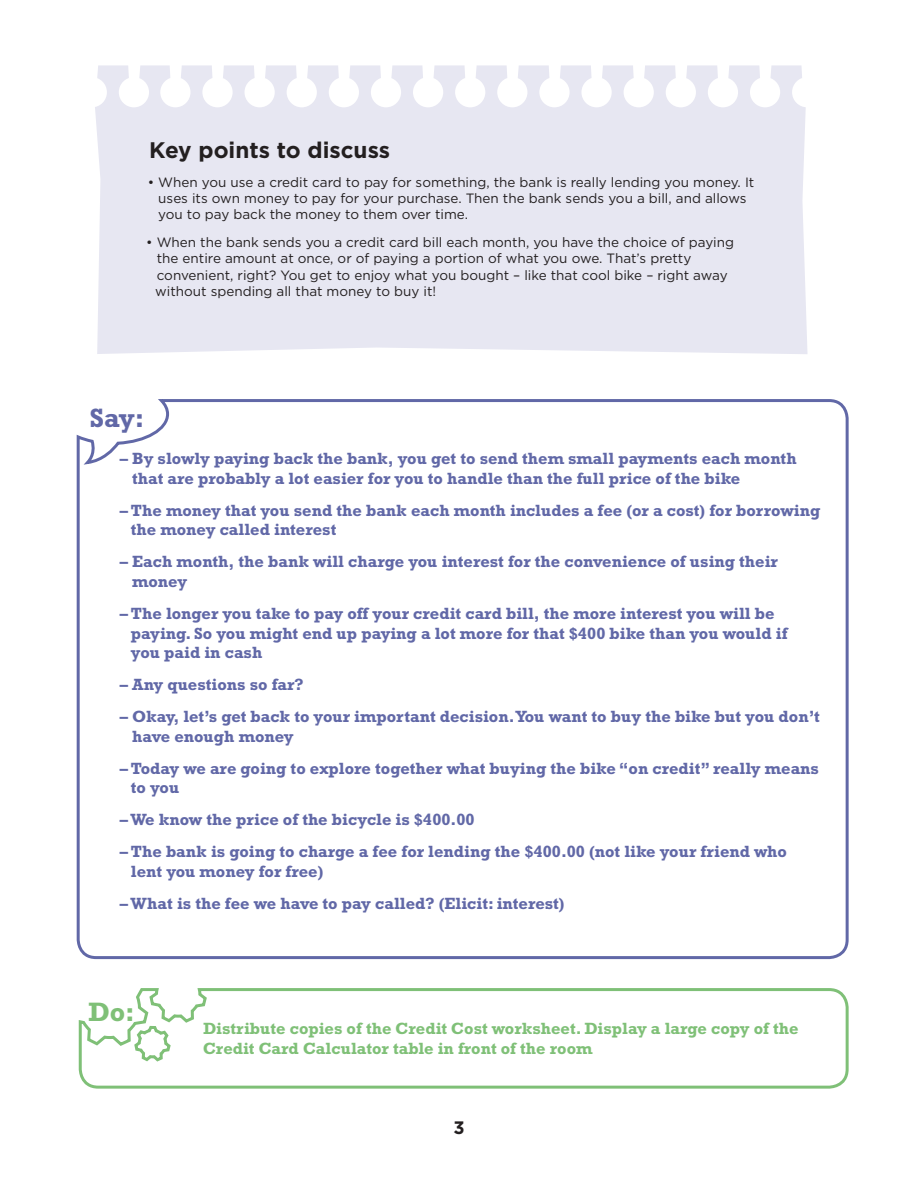
<style>
.page{position:relative;width:918px;height:1188px;background:#fff}
.page>*{position:absolute;margin:0;border:0;box-sizing:border-box;transform-origin:0 0}
.t1{font:700 27px "Rockwell Std";color:#6168a7}
.t2{font:700 27px "Rockwell Std";color:#7fc077}
.t3{font:700 22.5px "Gotham";color:#231f20}
.t4{font:700 18px "Gotham";color:#231f20}
.t5{font:700 16.5px/19.8px "Rockwell Std";color:#6168a7}
.t6{font:700 16.5px/19.8px "Rockwell Std";color:#7fc077}
.t7{font:13.5px/16.2px "Gotham";color:#231f20}
</style>
<div class="page">
<div style="left:95px;top:65px;width:713px;height:289px;background:#e7e7f2"></div>
<div style="left:160px;top:77px;width:31px;height:30px;background:#fff;border-radius:50%"></div>
<div style="left:119px;top:77px;width:30px;height:30px;background:#fff;border-radius:50%"></div>
<div style="left:624px;top:77px;width:30px;height:30px;background:#fff;border-radius:50%"></div>
<div style="left:287px;top:77px;width:30px;height:30px;background:#fff;border-radius:50%"></div>
<div style="left:750px;top:77px;width:30px;height:30px;background:#fff;border-radius:50%"></div>
<div style="left:792px;top:77px;width:30px;height:30px;background:#fff;border-radius:50%"></div>
<div style="left:413px;top:77px;width:30px;height:30px;background:#fff;border-radius:50%"></div>
<div style="left:202px;top:77px;width:31px;height:30px;background:#fff;border-radius:50%"></div>
<div style="left:666px;top:77px;width:30px;height:30px;background:#fff;border-radius:50%"></div>
<div style="left:329px;top:77px;width:30px;height:30px;background:#fff;border-radius:50%"></div>
<div style="left:455px;top:77px;width:30px;height:30px;background:#fff;border-radius:50%"></div>
<div style="left:539px;top:77px;width:31px;height:30px;background:#fff;border-radius:50%"></div>
<div style="left:581px;top:77px;width:31px;height:30px;background:#fff;border-radius:50%"></div>
<div style="left:77px;top:77px;width:30px;height:30px;background:#fff;border-radius:50%"></div>
<div style="left:245px;top:77px;width:30px;height:30px;background:#fff;border-radius:50%"></div>
<div style="left:708px;top:77px;width:30px;height:30px;background:#fff;border-radius:50%"></div>
<div style="left:371px;top:77px;width:30px;height:30px;background:#fff;border-radius:50%"></div>
<div style="left:497px;top:77px;width:30px;height:30px;background:#fff;border-radius:50%"></div>
<svg style="left:170px;top:65px;width:12px;height:14px"></svg>
<svg style="left:128px;top:65px;width:12px;height:13px"></svg>
<svg style="left:633px;top:65px;width:12px;height:13px"></svg>
<svg style="left:296px;top:65px;width:12px;height:13px"></svg>
<svg style="left:759px;top:65px;width:13px;height:14px"></svg>
<svg style="left:801px;top:65px;width:7px;height:13px"></svg>
<svg style="left:422px;top:65px;width:13px;height:14px"></svg>
<svg style="left:212px;top:65px;width:12px;height:13px"></svg>
<svg style="left:675px;top:65px;width:12px;height:13px"></svg>
<svg style="left:338px;top:65px;width:12px;height:13px"></svg>
<svg style="left:464px;top:65px;width:13px;height:14px"></svg>
<svg style="left:549px;top:65px;width:12px;height:14px"></svg>
<svg style="left:591px;top:65px;width:12px;height:13px"></svg>
<svg style="left:95px;top:65px;width:3px;height:13px"></svg>
<svg style="left:254px;top:65px;width:12px;height:13px"></svg>
<svg style="left:717px;top:65px;width:12px;height:13px"></svg>
<svg style="left:380px;top:65px;width:12px;height:13px"></svg>
<svg style="left:507px;top:65px;width:12px;height:14px"></svg>
<svg style="left:76px;top:399px;width:773px;height:561px"></svg>
<svg style="left:78px;top:988px;width:771px;height:101px"></svg>
<h2 class="t3" style="left:149px;top:136px;width:242px">Key points to discuss</h2>
<p class="t7" style="left:158px;top:173px;width:598px;text-indent:-11px">• When you use a credit card to pay for something, the bank is really lending you money. It uses its own money to pay for your purchase. Then the bank sends you a bill, and allows you to pay back the money to them over time.</p>
<p class="t7" style="left:155px;top:234px;width:580px;text-indent:-9px">• When the bank sends you a credit card bill each month, you have the choice of paying the entire amount at once, or of paying a portion of what you owe. That’s pretty convenient, right? You get to enjoy what you bought – like that cool bike – right away without spending all that money to buy it!</p>
<h1 class="t1" style="left:90px;top:402px;width:56px">Say:</h1>
<p class="t5" style="left:132px;top:448px;width:666px;text-indent:-12px">– By slowly paying back the bank, you get to send them small payments each month that are probably a lot easier for you to handle than the full price of the bike</p>
<p class="t5" style="left:131px;top:500px;width:691px;text-indent:-11px">– The money that you send the bank each month includes a fee (or a cost) for borrowing the money called interest</p>
<p class="t5" style="left:132px;top:551px;width:647px;text-indent:-12px">– Each month, the bank will charge you interest for the convenience of using their money</p>
<p class="t5" style="left:131px;top:603px;width:658px;text-indent:-11px">– The longer you take to pay off your credit card bill, the more interest you will be paying. So you might end up paying a lot more for that $400 bike than you would if you paid in cash</p>
<p class="t5" style="left:120px;top:674px;width:186px">– Any questions so far?</p>
<p class="t5" style="left:132px;top:706px;width:689px;text-indent:-12px">– Okay, let’s get back to your important decision. You want to buy the bike but you don’t have enough money</p>
<p class="t5" style="left:131px;top:758px;width:690px;text-indent:-11px">– Today we are going to explore together what buying the bike “on credit” really means to you</p>
<p class="t5" style="left:120px;top:809px;width:356px">– We know the price of the bicycle is $400.00</p>
<p class="t5" style="left:131px;top:841px;width:658px;text-indent:-11px">– The bank is going to charge a fee for lending the $400.00 (not like your friend who lent you money for free)</p>
<p class="t5" style="left:120px;top:893px;width:446px">– What is the fee we have to pay called? (Elicit: interest)</p>
<h1 class="t2" style="left:88px;top:996px;width:48px">Do:</h1>
<p class="t6" style="left:203px;top:1018px;width:597px">Distribute copies of the Credit Cost worksheet. Display a large copy of the<br>Credit Card Calculator table in front of the room</p>
<p class="t4" style="left:453px;top:1116px;width:13px">3</p>
</div>
